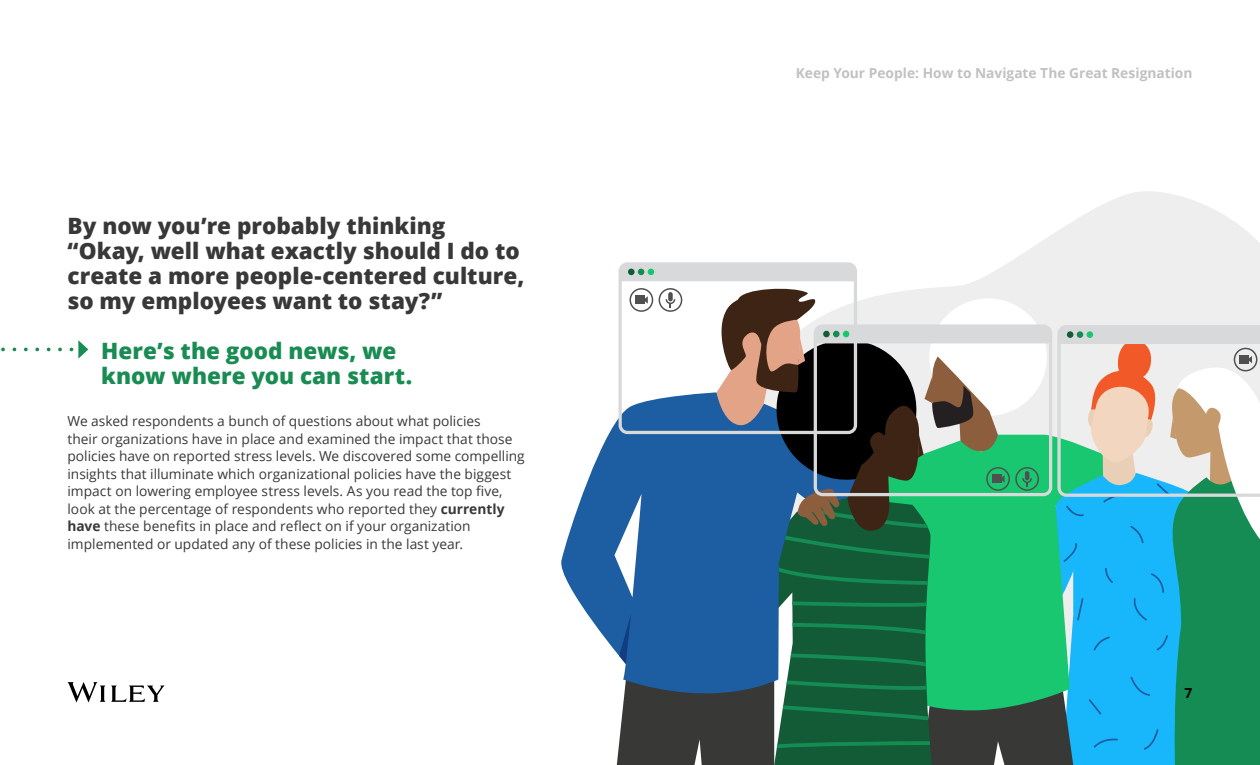
<style>
.page{position:relative;width:1260px;height:765px;background:#fff}
.page>*{position:absolute;margin:0;border:0;box-sizing:border-box;transform-origin:0 0}
.t1{font:800 22.5px/25px "Open Sans";color:#383838}
.t2{font:800 22.5px/25px "Open Sans";color:#198c53}
.t3{font:13.75px/17.5px "Open Sans";color:#383838}
.t4{font:700 13.75px "Open Sans";color:#c1c1c1}
.t5{font:700 13.75px "Open Sans";color:#000}
.s1{font-weight:700}
</style>
<div class="page">
<svg style="left:68px;top:682px;width:97px;height:20px"></svg>
<svg style="left:1007px;top:191px;width:253px;height:73px;fill:#efeeef"></svg>
<svg style="left:561px;top:420px;width:56px;height:233px;fill:#1d5da2"></svg>
<svg style="left:617px;top:264px;width:643px;height:501px;background:#5e9994"></svg>
<svg style="left:1px;top:340px;width:87px;height:19px"></svg>
<h1 class="t1" style="left:68px;top:212px;width:458px">By now you’re probably thinking “Okay, well what exactly should I do to create a more people-centered culture, so my employees want to stay?”</h1>
<h1 class="t2" style="left:101px;top:337px;width:312px">Here’s the good news, we know where you can start.</h1>
<p class="t3" style="left:68px;top:412px;width:459px">We asked respondents a bunch of questions about what policies<br>their organizations have in place and examined the impact that those policies have on reported stress levels. We discovered some compelling insights that illuminate which organizational policies have the biggest impact on lowering employee stress levels. As you read the top five, look at the percentage of respondents who reported they <span class="s1">currently have</span> these benefits in place and reflect on if your organization implemented or updated any of these policies in the last year.</p>
<p class="t4" style="left:796px;top:63px;width:398px">Keep Your People: How to Navigate The Great Resignation</p>
<p class="t5" style="left:1185px;top:683px;width:9px">7</p>
</div>
